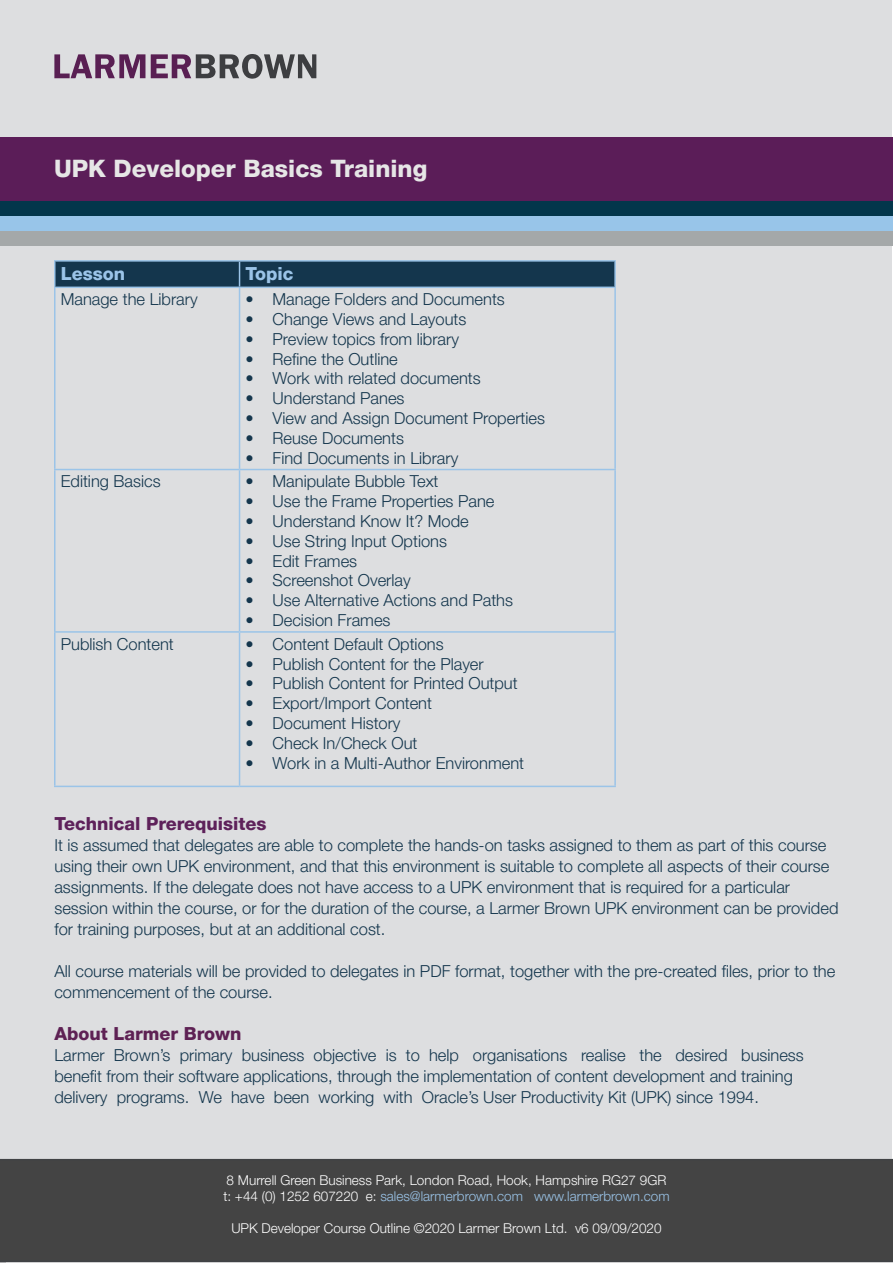
<style>
.page{position:relative;width:893px;height:1263px;background:#fff}
.page>*{position:absolute;margin:0;border:0;box-sizing:border-box;transform-origin:0 0}
.t1{font:800 24px "Helvetica Neue LT Pro";color:#e6e6e6}
.t2{font:800 18px "Helvetica Neue LT Pro";color:#5e215a}
.t3{font:800 18px "Helvetica Neue LT Pro";color:#5e2154}
.t4{font:800 18px "Helvetica Neue LT Pro";color:#9bc4e8}
.t5{font:300 16.5px/21px "Helvetica Neue LT Pro";color:#14364d}
.t6{font:300 13.5px "Helvetica Neue LT Pro";color:#fff}
.t7{font:300 13.5px "Helvetica Neue LT Pro";color:#9bc4e8}
.s1{color:#fff}
</style>
<div class="page">
<div style="left:1px;top:1px;width:891px;height:1261px;background:#dddee0"></div>
<svg style="left:151px;top:54px;width:165px;height:25px"></svg>
<svg style="left:54px;top:54px;width:91px;height:24px"></svg>
<div style="left:0;top:138px;width:893px;height:90px;background:#5b1d58"></div>
<div style="left:0;top:201px;width:893px;height:15px;background:#03364b"></div>
<div style="left:0;top:216px;width:893px;height:15px;background:#98c5e9"></div>
<div style="left:0;top:231px;width:893px;height:15px;background:#a4a8a9"></div>
<div style="left:0;top:1159px;width:893px;height:103px;background:#444"></div>
<hr style="left:54px;top:260px;width:186px;height:2px;background:#9bc4e8">
<hr style="left:54px;top:262px;width:2px;height:25px;background:#9bc4e8">
<hr style="left:240px;top:260px;width:376px;height:2px;background:#9bc4e8">
<svg style="left:55px;top:261px;width:560px;height:26px;background:#193c53"></svg>
<hr style="left:614px;top:262px;width:2px;height:25px;background:#9bc4e8">
<hr style="left:54px;top:287px;width:186px;height:1px;background:#9bc4e8">
<hr style="left:54px;top:288px;width:2px;height:181px;background:#9bc4e8">
<hr style="left:240px;top:287px;width:376px;height:1px;background:#9bc4e8">
<hr style="left:239px;top:288px;width:1px;height:181px;background:#9bc4e8">
<hr style="left:614px;top:288px;width:2px;height:181px;background:#9bc4e8">
<hr style="left:54px;top:469px;width:186px;height:1px;background:#9bc4e8">
<hr style="left:54px;top:470px;width:2px;height:161px;background:#9bc4e8">
<hr style="left:240px;top:469px;width:376px;height:1px;background:#9bc4e8">
<hr style="left:239px;top:470px;width:1px;height:161px;background:#9bc4e8">
<hr style="left:614px;top:470px;width:2px;height:161px;background:#9bc4e8">
<hr style="left:54px;top:631px;width:186px;height:2px;background:#9bc4e8">
<hr style="left:54px;top:633px;width:2px;height:153px;background:#9bc4e8">
<hr style="left:240px;top:631px;width:376px;height:2px;background:#9bc4e8">
<hr style="left:239px;top:633px;width:1px;height:153px;background:#9bc4e8">
<hr style="left:614px;top:633px;width:2px;height:153px;background:#9bc4e8">
<hr style="left:54px;top:786px;width:186px;height:1px;background:#9bc4e8">
<hr style="left:240px;top:786px;width:376px;height:1px;background:#9bc4e8">
<p class="t1" style="left:54px;top:154px;width:375px">UPK Developer Basics Training</p>
<p class="t4" style="left:61px;top:263px;width:66px">Lesson</p>
<p class="t4" style="left:246px;top:263px;width:50px">Topic</p>
<p class="t5" style="left:61px;top:288px;width:138px">Manage the Library</p>
<p class="t5" style="left:246px;top:288px;width:261px">• Manage Folders and Documents</p>
<p class="t5" style="left:246px;top:308px;width:222px">• Change Views and Layouts</p>
<p class="t5" style="left:246px;top:328px;width:215px">• Preview topics from library</p>
<p class="t5" style="left:246px;top:348px;width:154px">• Refine the Outline</p>
<p class="t5" style="left:246px;top:368px;width:237px">• Work with related documents</p>
<p class="t5" style="left:246px;top:387px;width:161px">• Understand Panes</p>
<p class="t5" style="left:246px;top:407px;width:301px">• View and Assign Document Properties</p>
<p class="t5" style="left:246px;top:427px;width:160px">• Reuse Documents</p>
<p class="t5" style="left:246px;top:447px;width:214px">• Find Documents in Library</p>
<p class="t5" style="left:61px;top:471px;width:101px">Editing Basics</p>
<p class="t5" style="left:246px;top:471px;width:194px">• Manipulate Bubble Text</p>
<p class="t5" style="left:246px;top:490px;width:250px">• Use the Frame Properties Pane</p>
<p class="t5" style="left:246px;top:510px;width:225px">• Understand Know It? Mode</p>
<p class="t5" style="left:246px;top:530px;width:203px">• Use String Input Options</p>
<p class="t5" style="left:246px;top:550px;width:113px">• Edit Frames</p>
<p class="t5" style="left:246px;top:570px;width:167px">• Screenshot Overlay</p>
<p class="t5" style="left:246px;top:589px;width:269px">• Use Alternative Actions and Paths</p>
<p class="t5" style="left:246px;top:609px;width:146px">• Decision Frames</p>
<p class="t5" style="left:61px;top:633px;width:115px">Publish Content</p>
<p class="t5" style="left:246px;top:633px;width:200px">• Content Default Options</p>
<p class="t5" style="left:246px;top:653px;width:240px">• Publish Content for the Player</p>
<p class="t5" style="left:246px;top:673px;width:274px">• Publish Content for Printed Output</p>
<p class="t5" style="left:246px;top:692px;width:188px">• Export/Import Content</p>
<p class="t5" style="left:246px;top:712px;width:157px">• Document History</p>
<p class="t5" style="left:246px;top:732px;width:173px">• Check In/Check Out</p>
<p class="t5" style="left:246px;top:752px;width:280px">• Work in a Multi-Author Environment</p>
<p class="t2" style="left:54px;top:812px;width:214px">Technical Prerequisites</p>
<p class="t5" style="left:54px;top:834px;width:785px">It is assumed that delegates are able to complete the hands-on tasks assigned to them as part of this course using their own UPK environment, and that this environment is suitable to complete all aspects of their course assignments. If the delegate does not have access to a UPK environment that is required for a particular session within the course, or for the duration of the course, a Larmer Brown UPK environment can be provided for training purposes, but at an additional cost.</p>
<p class="t5" style="left:54px;top:960px;width:782px">All course materials will be provided to delegates in PDF format, together with the pre-created files, prior to the commencement of the course.</p>
<p class="t3" style="left:54px;top:1022px;width:189px">About Larmer Brown</p>
<p class="t5" style="left:54px;top:1044px;width:751px">Larmer Brown’s primary business objective is to help organisations realise the desired business benefit from their software applications, through the implementation of content development and training delivery programs. We have been working with Oracle’s User Productivity Kit (UPK) since 1994.</p>
<p class="t6" style="left:227px;top:1172px;width:441px">8 Murrell Green Business Park, London Road, Hook, Hampshire RG27 9GR</p>
<p class="t7" style="left:223px;top:1188px;width:448px"><span class="s1">t: +44 (0) 1252 607220 e:</span> sales@larmerbrown.com www.larmerbrown.com</p>
<p class="t6" style="left:231px;top:1220px;width:432px">UPK Developer Course Outline ©2020 Larmer Brown Ltd. v6 09/09/2020</p>
</div>
